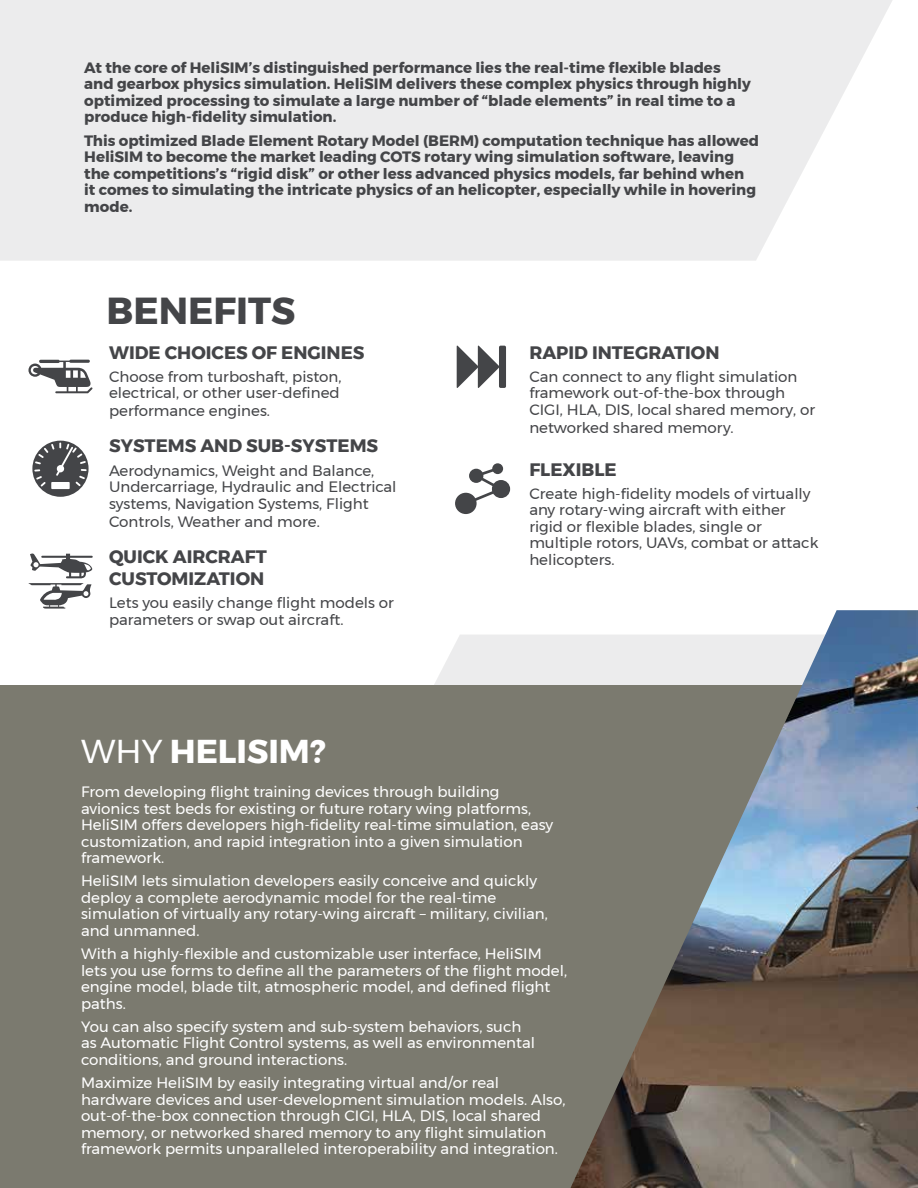
<style>
.page{position:relative;width:918px;height:1188px;background:#fff}
.page>*{position:absolute;margin:0;border:0;box-sizing:border-box;transform-origin:0 0}
.t1{font:700 37.5px "Montserrat";color:#444548}
.t2{font:700 33px "Montserrat";color:#fff}
.t3{font:700 18px/22.5px "Montserrat";color:#444548}
.t4{font:15px/16.5px "Montserrat";color:#fff}
.t5{font:700 15px/16.5px "Montserrat";color:#444548}
.t6{font:15px/16.5px "Montserrat";color:#444548}
.s1{font-weight:400}
</style>
<div class="page">
<svg style="left:43px;top:635px;width:528px;height:51px"></svg>
<div style="left:0;top:686px;width:918px;height:502px;background:#7b7a6f"></div>
<svg style="left:0;top:0;width:892px;height:261px;fill:#ececed"></svg>
<svg style="left:457px;top:346px;width:49px;height:42px"></svg>
<svg style="left:32px;top:441px;width:57px;height:56px"></svg>
<img style="left:571px;top:610px;width:347px;height:578px">
<svg style="left:28px;top:553px;width:65px;height:56px"></svg>
<svg style="left:28px;top:360px;width:65px;height:33px"></svg>
<svg style="left:457px;top:465px;width:51px;height:47px"></svg>
<div style="left:455px;top:493px;width:22px;height:21px;background:#444548;border-radius:50%"></div>
<div style="left:492px;top:480px;width:18px;height:18px;background:#444548;border-radius:50%"></div>
<div style="left:469px;top:469px;width:14px;height:14px;background:#444548;border-radius:50%"></div>
<div style="left:492px;top:463px;width:11px;height:11px;background:#444548;border-radius:50%"></div>
<p class="t5" style="left:84px;top:59px;width:668px">At the core of HeliSIM’s distinguished performance lies the real-time flexible blades and gearbox physics simulation. HeliSIM delivers these complex physics through highly optimized processing to simulate a large number of “blade elements” in real time to a produce high-fidelity simulation.</p>
<p class="t5" style="left:84px;top:132px;width:676px">This optimized Blade Element Rotary Model (BERM) computation technique has allowed HeliSIM to become the market leading COTS rotary wing simulation software, leaving the competitions’s “rigid disk” or other less advanced physics models, far behind when it comes to simulating the intricate physics of an helicopter, especially while in hovering mode.</p>
<h1 class="t1" style="left:107px;top:281px;width:190px">BENEFITS</h1>
<p class="t3" style="left:109px;top:341px;width:257px">WIDE CHOICES OF ENGINES</p>
<p class="t6" style="left:109px;top:368px;width:234px">Choose from turboshaft, piston, electrical, or other user-defined</p>
<p class="t6" style="left:109px;top:403px;width:162px">performance engines.</p>
<p class="t3" style="left:109px;top:435px;width:271px">SYSTEMS AND SUB-SYSTEMS</p>
<p class="t6" style="left:109px;top:462px;width:289px">Aerodynamics, Weight and Balance,<br>Undercarriage, Hydraulic and Electrical systems, Navigation Systems, Flight</p>
<p class="t6" style="left:109px;top:513px;width:212px">Controls, Weather and more.</p>
<p class="t3" style="left:109px;top:545px;width:159px">QUICK AIRCRAFT<br>CUSTOMIZATION</p>
<p class="t6" style="left:109px;top:595px;width:286px">Lets you easily change flight models or parameters or swap out aircraft.</p>
<h2 class="t2" style="left:81px;top:725px;width:246px"><span class="s1">WHY</span> HELISIM?</h2>
<p class="t3" style="left:529px;top:341px;width:192px">RAPID INTEGRATION</p>
<p class="t6" style="left:529px;top:368px;width:287px">Can connect to any flight simulation framework out-of-the-box through<br>CIGI, HLA, DIS, local shared memory, or</p>
<p class="t6" style="left:529px;top:419px;width:206px">networked shared memory.</p>
<p class="t3" style="left:529px;top:458px;width:89px">FLEXIBLE</p>
<p class="t6" style="left:529px;top:485px;width:291px">Create high-fidelity models of virtually any rotary-wing aircraft with either rigid or flexible blades, single or multiple rotors, UAVs, combat or attack helicopters.</p>
<p class="t4" style="left:81px;top:783px;width:474px">From developing flight training devices through building avionics test beds for existing or future rotary wing platforms, HeliSIM offers developers high-fidelity real-time simulation, easy customization, and rapid integration into a given simulation framework.</p>
<p class="t4" style="left:81px;top:873px;width:468px">HeliSIM lets simulation developers easily conceive and quickly deploy a complete aerodynamic model for the real-time simulation of virtually any rotary-wing aircraft – military, civilian, and unmanned.</p>
<p class="t4" style="left:81px;top:945px;width:488px">With a highly-flexible and customizable user interface, HeliSIM lets you use forms to define all the parameters of the flight model, engine model, blade tilt, atmospheric model, and defined flight paths.</p>
<p class="t4" style="left:81px;top:1018px;width:455px">You can also specify system and sub-system behaviors, such as Automatic Flight Control systems, as well as environmental conditions, and ground interactions.</p>
<p class="t4" style="left:81px;top:1074px;width:486px">Maximize HeliSIM by easily integrating virtual and/or real hardware devices and user-development simulation models. Also, out-of-the-box connection through CIGI, HLA, DIS, local shared memory, or networked shared memory to any flight simulation framework permits unparalleled interoperability and integration.</p>
</div>
